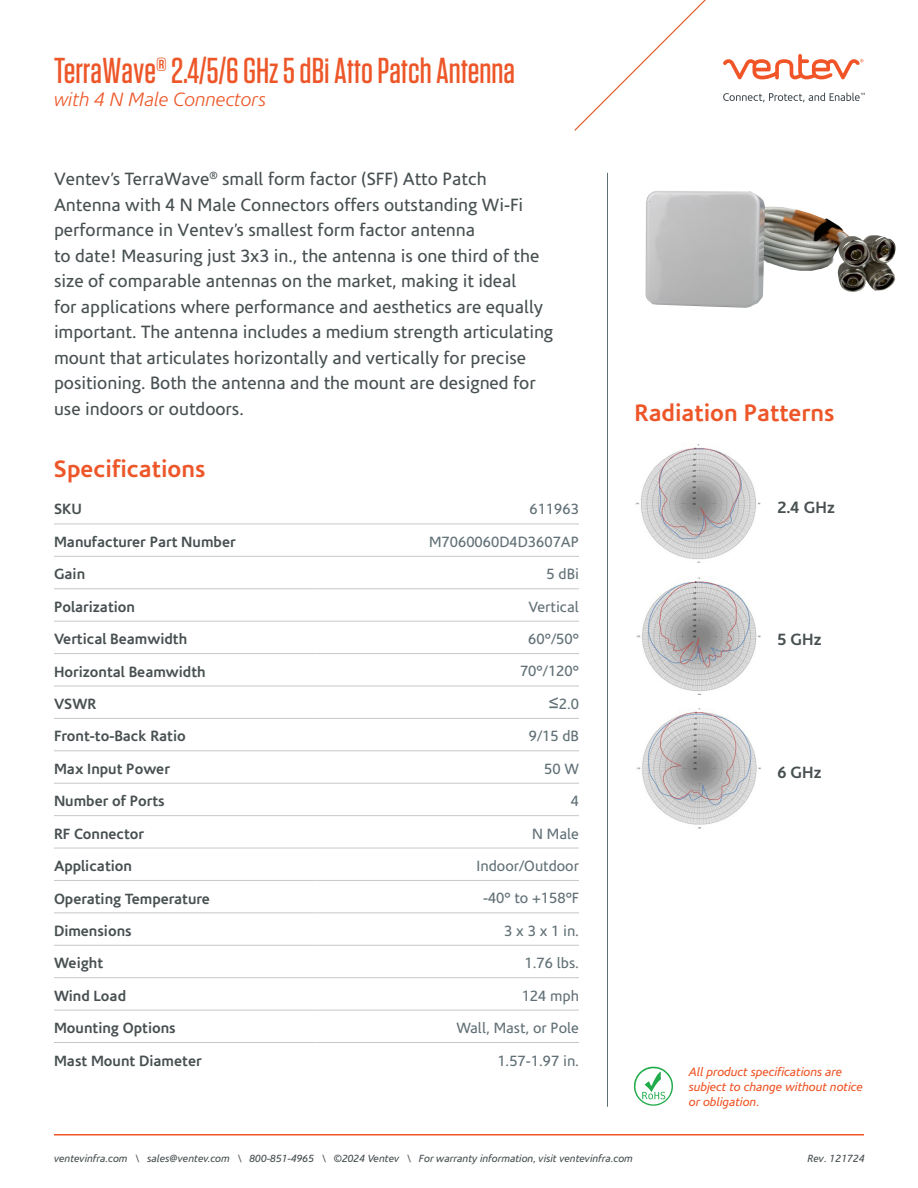
<style>
.page{position:relative;width:918px;height:1188px;background:#fff}
.page>*{position:absolute;margin:0;border:0;box-sizing:border-box;transform-origin:0 0}
.Heading_3{font:500 36px "Tungsten";color:#ed5628}
.Heading_3-2{font:700 24px "Corisande";color:#ed5628}
.Heading_3-3{font:italic 300 19.5px "Corisande";color:#ed5628}
.Heading_3-4{font:18px/25.5px "Corisande";color:#485052}
.Radiation_Bold{font:700 16.5px "Corisande";color:#485052}
.Left_Side_Chart{font:700 15px "Corisande";color:#485052}
.Right_Side_Chart{font:15px "Corisande";color:#627177}
.t1{font:italic 12.3px/14.7px "Corisande";color:#ee5628}
.t2{font:italic 10.5px "Corisande";color:#485052}
.s1{font-family:"Arial";font-size:18px}
</style>
<div class="page">
<svg style="left:574px;top:0;width:291px;height:131px"></svg>
<hr style="left:54px;top:1134px;width:810px;height:2px;background:#f15426">
<svg style="left:634px;top:1067px;width:39px;height:39px"></svg>
<hr style="left:607px;top:173px;width:1px;height:934px;background:#607078">
<img style="left:635px;top:444px;width:126px;height:119px">
<img style="left:636px;top:577px;width:125px;height:118px">
<img style="left:637px;top:708px;width:124px;height:120px">
<hr style="left:54px;top:524px;width:262px;height:1px;background:#c8c8c7">
<hr style="left:316px;top:524px;width:263px;height:1px;background:#c8c8c7">
<hr style="left:54px;top:556px;width:262px;height:1px;background:#c8c8c7">
<hr style="left:316px;top:556px;width:263px;height:1px;background:#c8c8c7">
<hr style="left:54px;top:588px;width:262px;height:1px;background:#c8c8c7">
<hr style="left:316px;top:588px;width:263px;height:1px;background:#c8c8c7">
<hr style="left:54px;top:621px;width:262px;height:1px;background:#c8c8c7">
<hr style="left:316px;top:621px;width:263px;height:1px;background:#c8c8c7">
<hr style="left:54px;top:653px;width:262px;height:1px;background:#c8c8c7">
<hr style="left:316px;top:653px;width:263px;height:1px;background:#c8c8c7">
<hr style="left:54px;top:686px;width:262px;height:1px;background:#c8c8c7">
<hr style="left:316px;top:686px;width:263px;height:1px;background:#c8c8c7">
<hr style="left:54px;top:718px;width:262px;height:1px;background:#c8c8c7">
<hr style="left:316px;top:718px;width:263px;height:1px;background:#c8c8c7">
<hr style="left:54px;top:751px;width:262px;height:1px;background:#c8c8c7">
<hr style="left:316px;top:751px;width:263px;height:1px;background:#c8c8c7">
<hr style="left:54px;top:783px;width:262px;height:1px;background:#c8c8c7">
<hr style="left:316px;top:783px;width:263px;height:1px;background:#c8c8c7">
<hr style="left:54px;top:815px;width:262px;height:1px;background:#c8c8c7">
<hr style="left:316px;top:815px;width:263px;height:1px;background:#c8c8c7">
<hr style="left:54px;top:848px;width:262px;height:1px;background:#c8c8c7">
<hr style="left:316px;top:848px;width:263px;height:1px;background:#c8c8c7">
<hr style="left:54px;top:880px;width:262px;height:1px;background:#c8c8c7">
<hr style="left:316px;top:880px;width:263px;height:1px;background:#c8c8c7">
<hr style="left:54px;top:913px;width:262px;height:1px;background:#c8c8c7">
<hr style="left:316px;top:913px;width:263px;height:1px;background:#c8c8c7">
<hr style="left:54px;top:945px;width:262px;height:1px;background:#c8c8c7">
<hr style="left:316px;top:945px;width:263px;height:1px;background:#c8c8c7">
<hr style="left:54px;top:977px;width:262px;height:1px;background:#c8c8c7">
<hr style="left:316px;top:977px;width:263px;height:1px;background:#c8c8c7">
<hr style="left:54px;top:1010px;width:262px;height:1px;background:#c8c8c7">
<hr style="left:316px;top:1010px;width:263px;height:1px;background:#c8c8c7">
<hr style="left:54px;top:1042px;width:262px;height:1px;background:#c8c8c7">
<hr style="left:316px;top:1042px;width:263px;height:1px;background:#c8c8c7">
<img style="left:645px;top:191px;width:251px;height:117px">
<p class="Heading_3" style="left:54px;top:52px;width:463px">TerraWave® 2.4/5/6 GHz 5 dBi Atto Patch Antenna</p>
<p class="Heading_3-3" style="left:54px;top:89px;width:214px">with 4 N Male Connectors</p>
<p class="Heading_3-4" style="left:54px;top:167px;width:501px">Ventev’s TerraWave<sup>®</sup> small form factor (SFF) Atto Patch Antenna with 4 N Male Connectors offers outstanding Wi-Fi performance in Ventev’s smallest form factor antenna<br>to date! Measuring just 3x3 in., the antenna is one third of the size of comparable antennas on the market, making it ideal<br>for applications where performance and aesthetics are equally important. The antenna includes a medium strength articulating mount that articulates horizontally and vertically for precise positioning. Both the antenna and the mount are designed for use indoors or outdoors.</p>
<p class="Heading_3-2" style="left:54px;top:455px;width:153px">Specifications</p>
<p class="Left_Side_Chart" style="left:54px;top:501px;width:30px">SKU</p>
<p class="Right_Side_Chart" style="left:529px;top:501px;width:51px">611963</p>
<p class="Left_Side_Chart" style="left:54px;top:533px;width:183px">Manufacturer Part Number</p>
<p class="Right_Side_Chart" style="left:429px;top:533px;width:151px">M7060060D4D3607AP</p>
<p class="Left_Side_Chart" style="left:54px;top:566px;width:33px">Gain</p>
<p class="Right_Side_Chart" style="left:547px;top:566px;width:34px">5 dBi</p>
<p class="Left_Side_Chart" style="left:54px;top:598px;width:83px">Polarization</p>
<p class="Right_Side_Chart" style="left:528px;top:598px;width:52px">Vertical</p>
<p class="Left_Side_Chart" style="left:54px;top:630px;width:135px">Vertical Beamwidth</p>
<p class="Right_Side_Chart" style="left:528px;top:631px;width:52px">60°/50°</p>
<p class="Left_Side_Chart" style="left:54px;top:663px;width:153px">Horizontal Beamwidth</p>
<p class="Right_Side_Chart" style="left:520px;top:663px;width:60px">70°/120°</p>
<p class="Left_Side_Chart" style="left:54px;top:695px;width:44px">VSWR</p>
<p class="Right_Side_Chart" style="left:549px;top:696px;width:32px"><span class="s1">≤</span>2.0</p>
<p class="Left_Side_Chart" style="left:54px;top:728px;width:133px">Front-to-Back Ratio</p>
<p class="Right_Side_Chart" style="left:529px;top:728px;width:52px">9/15 dB</p>
<p class="Left_Side_Chart" style="left:54px;top:760px;width:117px">Max Input Power</p>
<p class="Right_Side_Chart" style="left:544px;top:760px;width:36px">50 W</p>
<p class="Left_Side_Chart" style="left:54px;top:793px;width:112px">Number of Ports</p>
<p class="Right_Side_Chart" style="left:571px;top:793px;width:10px">4</p>
<p class="Left_Side_Chart" style="left:54px;top:825px;width:92px">RF Connector</p>
<p class="Right_Side_Chart" style="left:532px;top:825px;width:48px">N Male</p>
<p class="Left_Side_Chart" style="left:54px;top:857px;width:80px">Application</p>
<p class="Right_Side_Chart" style="left:477px;top:858px;width:104px">Indoor/Outdoor</p>
<p class="Left_Side_Chart" style="left:54px;top:890px;width:157px">Operating Temperature</p>
<p class="Right_Side_Chart" style="left:483px;top:890px;width:97px">-40° to +158°F</p>
<p class="Left_Side_Chart" style="left:54px;top:922px;width:79px">Dimensions</p>
<p class="Right_Side_Chart" style="left:504px;top:922px;width:76px">3 x 3 x 1 in.</p>
<p class="Left_Side_Chart" style="left:54px;top:955px;width:51px">Weight</p>
<p class="Right_Side_Chart" style="left:525px;top:955px;width:56px">1.76 lbs.</p>
<p class="Left_Side_Chart" style="left:54px;top:987px;width:74px">Wind Load</p>
<p class="Right_Side_Chart" style="left:522px;top:987px;width:59px">124 mph</p>
<p class="Left_Side_Chart" style="left:54px;top:1019px;width:123px">Mounting Options</p>
<p class="Right_Side_Chart" style="left:456px;top:1020px;width:124px">Wall, Mast, or Pole</p>
<p class="Left_Side_Chart" style="left:54px;top:1052px;width:149px">Mast Mount Diameter</p>
<p class="Right_Side_Chart" style="left:497px;top:1052px;width:83px">1.57-1.97 in.</p>
<p class="Heading_3-2" style="left:634px;top:399px;width:201px">Radiation Patterns</p>
<p class="Radiation_Bold" style="left:777px;top:498px;width:59px">2.4 GHz</p>
<p class="Radiation_Bold" style="left:777px;top:630px;width:46px">5 GHz</p>
<p class="Radiation_Bold" style="left:777px;top:762px;width:46px">6 GHz</p>
<p class="t1" style="left:689px;top:1065px;width:176px">All product specifications are subject to change without notice or obligation.</p>
<p class="t2" style="left:54px;top:1153px;width:580px">ventevinfra.com \ sales@ventev.com \ 800-851-4965 \ ©2024 Ventev \ For warranty information, visit ventevinfra.com</p>
<p class="t2" style="left:807px;top:1153px;width:59px">Rev. 121724</p>
</div>
